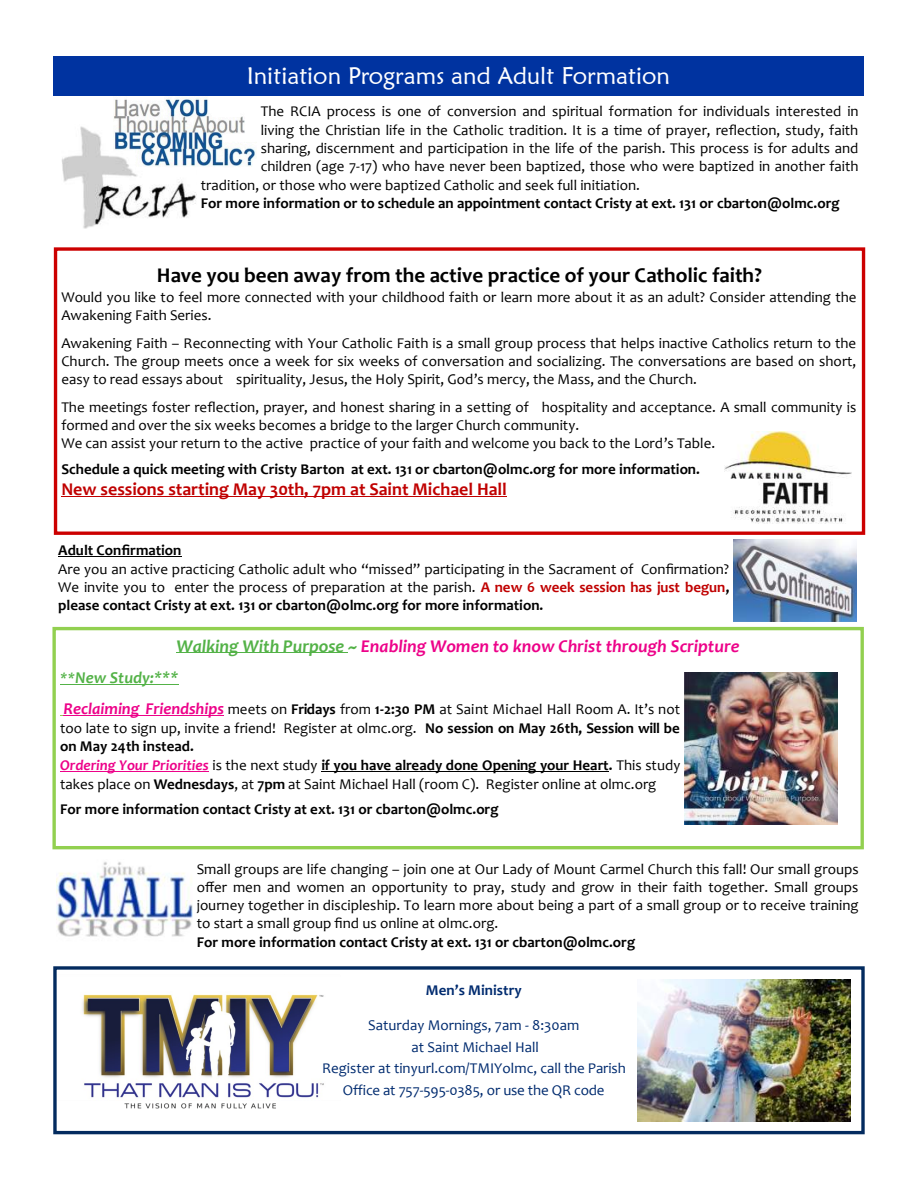
<style>
.page{position:relative;width:918px;height:1188px;background:#fff}
.page>*{position:absolute;margin:0;border:0;box-sizing:border-box;transform-origin:0 0}
.t1{font:24px "Maiandra GD";color:#fff}
.t2{font:700 21px "Candara";color:#000}
.t3{font:italic 700 18px "Candara";color:#ed0289}
.t4{font:700 18px "Candara";color:#c00000}
.t5{font:italic 700 16.5px "Candara";color:#53b247}
.t6{font:15px/18.3px "Candara";color:#000;text-align:justify}
.t7{font:700 15px "Candara";color:#000}
.t8{font:15px/21.8px "Candara";color:#002b6f;text-align:center}
.t9{font:700 15px "Candara";letter-spacing:.005em;color:#002b6f}
.s1{font-weight:700;color:#c00000}
.s2{font-weight:700}
.s3{color:#53b247}
.s4{font-size:15px}
.s5{font-weight:700;font-style:italic;font-size:16.5px;color:#ed0289}
.s6{font-weight:700;font-style:italic;color:#ed0289}
</style>
<div class="page">
<div style="left:52px;top:627px;width:812px;height:222px;border:3px solid #92d050"></div>
<hr style="left:176px;top:652px;width:172px;height:1px;background:#53b247">
<hr style="left:60px;top:684px;width:119px;height:1px;background:#53b247">
<hr style="left:64px;top:715px;width:160px;height:1px;background:#ed0289">
<hr style="left:60px;top:771px;width:149px;height:1px;background:#ed0289">
<hr style="left:321px;top:771px;width:288px;height:1px;background:#000">
<img style="left:685px;top:672px;width:152px;height:152px">
<hr style="left:58px;top:556px;width:124px;height:1px;background:#000">
<img style="left:734px;top:540px;width:122px;height:81px">
<div style="left:53px;top:56px;width:811px;height:40px;background:#0033a0"></div>
<div style="left:53px;top:966px;width:812px;height:168px;border:3px solid #032b5f"></div>
<img style="left:82px;top:994px;width:242px;height:115px">
<img style="left:637px;top:980px;width:213px;height:142px">
<img style="left:62px;top:126px;width:135px;height:102px">
<img style="left:111px;top:97px;width:145px;height:71px">
<div style="left:54px;top:247px;width:811px;height:288px;border:3px solid #c00"></div>
<hr style="left:61px;top:496px;width:446px;height:1px;background:#c00000">
<img style="left:725px;top:431px;width:127px;height:92px">
<img style="left:57px;top:862px;width:135px;height:75px">
<p class="t1" style="left:247px;top:61px;width:425px">Initiation Programs and Adult Formation</p>
<p class="t6" style="left:261px;top:104px;width:599px">The RCIA process is one of conversion and spiritual formation for individuals interested in</p>
<p class="t6" style="left:261px;top:122px;width:599px">living the Christian life in the Catholic tradition. It is a time of prayer, reflection, study, faith</p>
<p class="t6" style="left:261px;top:141px;width:599px">sharing, discernment and participation in the life of the parish. This process is for adults and</p>
<p class="t6" style="left:261px;top:159px;width:599px">children (age 7-17) who have never been baptized, those who were baptized in another faith</p>
<p class="t6" style="left:201px;top:177px;width:441px">tradition, or those who were baptized Catholic and seek full initiation.</p>
<p class="t7" style="left:201px;top:197px;width:640px">For more information or to schedule an appointment contact Cristy at ext. 131 or cbarton@olmc.org</p>
<p class="t2" style="left:157px;top:267px;width:606px">Have you been away from the active practice of your Catholic faith?</p>
<p class="t6" style="left:61px;top:289px;width:797px">Would you like to feel more connected with your childhood faith or learn more about it as an adult? Consider attending the<br>Awakening Faith Series.</p>
<p class="t6" style="left:61px;top:335px;width:796px">Awakening Faith – Reconnecting with Your Catholic Faith is a small group process that helps inactive Catholics return to the Church. The group meets once a week for six weeks of conversation and socializing. The conversations are based on short, easy to read essays about spirituality, Jesus, the Holy Spirit, God’s mercy, the Mass, and the Church.</p>
<p class="t6" style="left:61px;top:399px;width:796px">The meetings foster reflection, prayer, and honest sharing in a setting of hospitality and acceptance. A small community is formed and over the six weeks becomes a bridge to the larger Church community.</p>
<p class="t6" style="left:61px;top:436px;width:655px">We can assist your return to the active practice of your faith and welcome you back to the Lord’s Table.</p>
<p class="t7" style="left:61px;top:463px;width:640px">Schedule a quick meeting with Cristy Barton at ext. 131 or cbarton@olmc.org for more information.</p>
<p class="t4" style="left:61px;top:482px;width:447px">New sessions starting May 30th, 7pm at Saint Michael Hall</p>
<p class="t7" style="left:58px;top:544px;width:125px">Adult Confirmation</p>
<p class="t6" style="left:58px;top:561px;width:673px">Are you an active practicing Catholic adult who “missed” participating in the Sacrament of Confirmation?<br>We invite you to enter the process of preparation at the parish. <span class="s1">A new 6 week session has just begun</span><span class="s2">, please contact Cristy at ext. 131 or cbarton@olmc.org for more information.</span></p>
<p class="t3" style="left:176px;top:638px;width:565px"><span class="s3">Walking With Purpose ~</span> Enabling Women to know Christ through Scripture</p>
<p class="t5" style="left:60px;top:671px;width:120px"><span class="s4">**</span>New Study:***</p>
<p class="t6" style="left:60px;top:702px;width:621px"><span class="s5">Reclaiming Friendships</span> meets on <span class="s2">Fridays</span> from <span class="s2">1-2:30 PM</span> at Saint Michael Hall Room A. It’s not too late to sign up, invite a friend! Register at olmc.org. <span class="s2">No session on May 26th, Session will be on May 24th instead.</span></p>
<p class="t6" style="left:60px;top:758px;width:622px"><span class="s6">Ordering Your Priorities</span> is the next study <span class="s2">if you have already done Opening your Heart.</span> This study takes place on <span class="s2">Wednesdays</span>, at <span class="s2">7pm</span> at Saint Michael Hall (room C). Register online at olmc.org</p>
<p class="t7" style="left:60px;top:804px;width:440px">For more information contact Cristy at ext. 131 or cbarton@olmc.org</p>
<p class="t6" style="left:197px;top:861px;width:663px">Small groups are life changing – join one at Our Lady of Mount Carmel Church this fall! Our small groups offer men and women an opportunity to pray, study and grow in their faith together. Small groups journey together in discipleship. To learn more about being a part of a small group or to receive training to start a small group find us online at olmc.org.</p>
<p class="t7" style="left:197px;top:936px;width:440px">For more information contact Cristy at ext. 131 or cbarton@olmc.org</p>
<p class="t9" style="left:426px;top:984px;width:97px">Men’s Ministry</p>
<p class="t8" style="left:368px;top:1016px;width:213px">Saturday Mornings, 7am - 8:30am</p>
<p class="t8" style="left:412px;top:1037px;width:129px">at Saint Michael Hall</p>
<p class="t8" style="left:322px;top:1059px;width:305px">Register at tinyurl.com/TMIYolmc, call the Parish<br>Office at 757-595-0385, or use the QR code</p>
</div>
